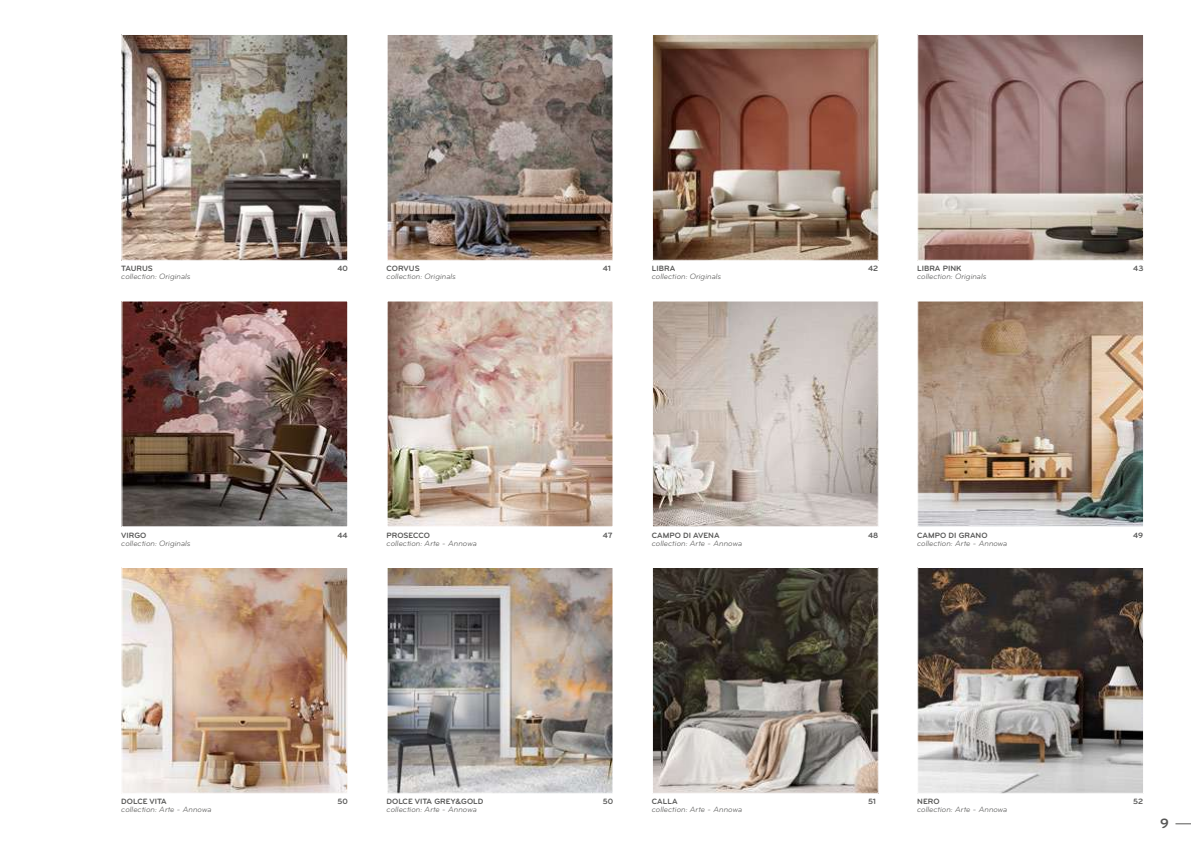
<style>
.page{position:relative;width:1191px;height:842px;background:#fff}
.page>*{position:absolute;margin:0;border:0;box-sizing:border-box;transform-origin:0 0}
.t1{font:700 14px "Bryant Pro";color:#575756}
.t2{font:italic 8px "Bryant Pro";color:#575756}
.t3{font:700 8px "Bryant Pro";color:#575756}
</style>
<div class="page">
<svg style="left:1175px;top:823px;width:16px;height:1px"></svg>
<img style="left:123px;top:36px;width:223px;height:223px">
<div style="left:121px;top:34px;width:227px;height:227px;border:1px solid #fff"></div>
<img style="left:123px;top:302px;width:223px;height:223px">
<div style="left:121px;top:300px;width:227px;height:227px;border:1px solid #fff"></div>
<img style="left:123px;top:569px;width:223px;height:223px">
<div style="left:121px;top:567px;width:227px;height:227px;border:1px solid #fff"></div>
<img style="left:388px;top:36px;width:223px;height:223px">
<div style="left:386px;top:34px;width:227px;height:227px;border:1px solid #fff"></div>
<img style="left:388px;top:302px;width:223px;height:223px">
<div style="left:386px;top:300px;width:227px;height:227px;border:1px solid #fff"></div>
<img style="left:388px;top:569px;width:223px;height:223px">
<div style="left:386px;top:567px;width:227px;height:227px;border:1px solid #fff"></div>
<img style="left:654px;top:36px;width:222px;height:223px">
<div style="left:652px;top:34px;width:226px;height:227px;border:1px solid #fff"></div>
<img style="left:654px;top:302px;width:222px;height:223px">
<div style="left:652px;top:300px;width:226px;height:227px;border:1px solid #fff"></div>
<img style="left:654px;top:569px;width:222px;height:223px">
<div style="left:652px;top:567px;width:226px;height:227px;border:1px solid #fff"></div>
<img style="left:919px;top:36px;width:223px;height:223px">
<div style="left:917px;top:34px;width:227px;height:227px;border:1px solid #fff"></div>
<img style="left:919px;top:302px;width:223px;height:223px">
<div style="left:917px;top:300px;width:227px;height:227px;border:1px solid #fff"></div>
<img style="left:919px;top:569px;width:223px;height:223px">
<div style="left:917px;top:567px;width:227px;height:227px;border:1px solid #fff"></div>
<p class="t3" style="left:121px;top:264px;width:33px">TAURUS</p>
<p class="t3" style="left:337px;top:264px;width:12px">40</p>
<p class="t2" style="left:121px;top:272px;width:71px">collection: Originals</p>
<p class="t3" style="left:386px;top:264px;width:35px">CORVUS</p>
<p class="t3" style="left:602px;top:264px;width:10px">41</p>
<p class="t2" style="left:386px;top:272px;width:71px">collection: Originals</p>
<p class="t3" style="left:652px;top:264px;width:25px">LIBRA</p>
<p class="t3" style="left:868px;top:264px;width:12px">42</p>
<p class="t2" style="left:652px;top:272px;width:71px">collection: Originals</p>
<p class="t3" style="left:917px;top:264px;width:46px">LIBRA PINK</p>
<p class="t3" style="left:1133px;top:264px;width:12px">43</p>
<p class="t2" style="left:917px;top:272px;width:71px">collection: Originals</p>
<p class="t3" style="left:121px;top:530px;width:27px">VIRGO</p>
<p class="t3" style="left:337px;top:530px;width:12px">44</p>
<p class="t2" style="left:121px;top:538px;width:71px">collection: Originals</p>
<p class="t3" style="left:386px;top:530px;width:45px">PROSECCO</p>
<p class="t3" style="left:602px;top:530px;width:11px">47</p>
<p class="t2" style="left:386px;top:538px;width:92px">collection: Arte - Annowa</p>
<p class="t3" style="left:652px;top:530px;width:69px">CAMPO DI AVENA</p>
<p class="t3" style="left:868px;top:530px;width:12px">48</p>
<p class="t2" style="left:652px;top:538px;width:92px">collection: Arte - Annowa</p>
<p class="t3" style="left:917px;top:530px;width:72px">CAMPO DI GRANO</p>
<p class="t3" style="left:1133px;top:530px;width:11px">49</p>
<p class="t2" style="left:917px;top:538px;width:92px">collection: Arte - Annowa</p>
<p class="t3" style="left:121px;top:797px;width:47px">DOLCE VITA</p>
<p class="t3" style="left:337px;top:797px;width:12px">50</p>
<p class="t2" style="left:121px;top:805px;width:92px">collection: Arte - Annowa</p>
<p class="t3" style="left:386px;top:797px;width:98px">DOLCE VITA GREY&amp;GOLD</p>
<p class="t3" style="left:602px;top:797px;width:12px">50</p>
<p class="t2" style="left:386px;top:805px;width:92px">collection: Arte - Annowa</p>
<p class="t3" style="left:652px;top:797px;width:27px">CALLA</p>
<p class="t3" style="left:868px;top:797px;width:10px">51</p>
<p class="t2" style="left:652px;top:805px;width:92px">collection: Arte - Annowa</p>
<p class="t3" style="left:917px;top:797px;width:24px">NERO</p>
<p class="t3" style="left:1133px;top:797px;width:12px">52</p>
<p class="t2" style="left:917px;top:805px;width:92px">collection: Arte - Annowa</p>
<h1 class="t1" style="left:1160px;top:815px;width:10px">9</h1>
</div>
